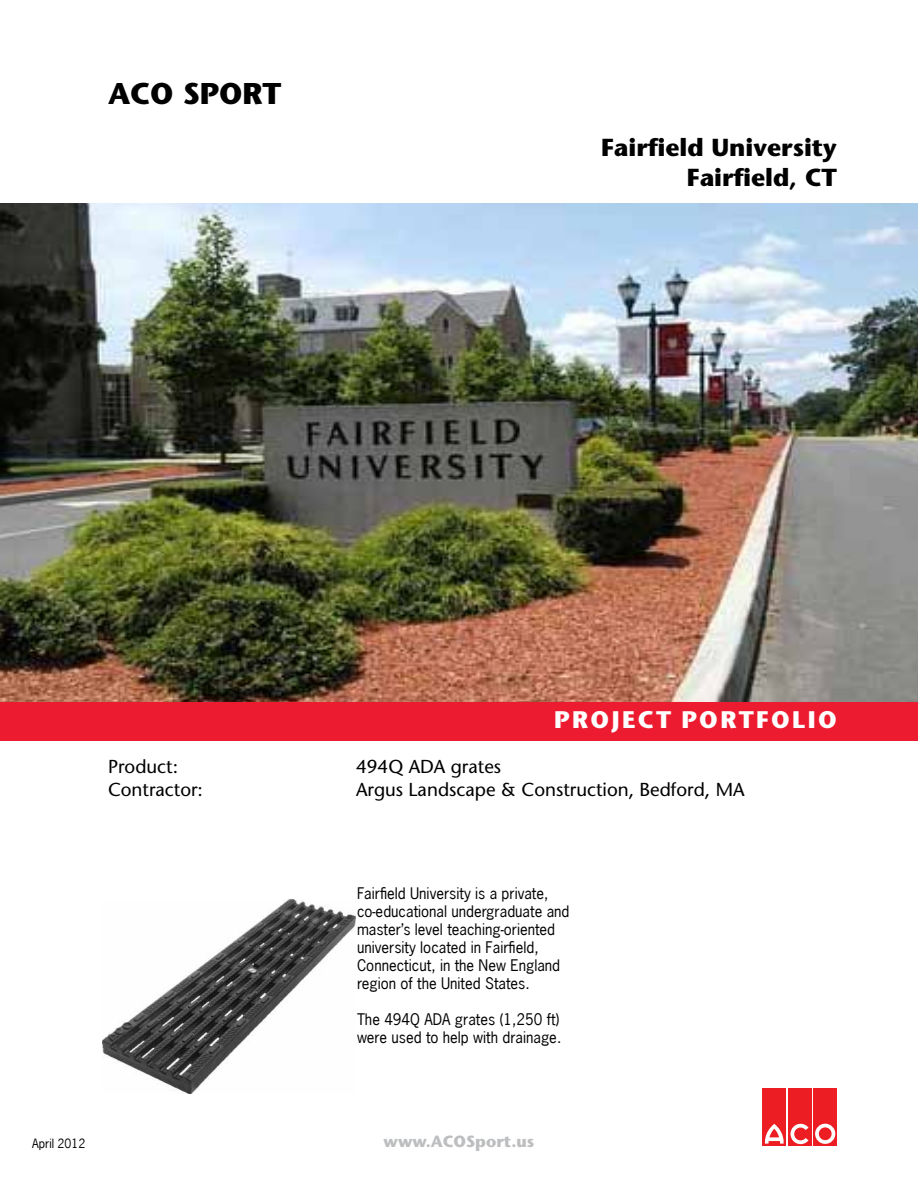
<style>
.page{position:relative;width:918px;height:1188px;background:#fff}
.page>*{position:absolute;margin:0;border:0;box-sizing:border-box;transform-origin:0 0}
.t1{font:700 30px "Stone Sans";color:#000}
.t2{font:700 24.6px/29.5px "Stone Sans";color:#000;text-align:right}
.t3{font:700 24px "Stone Sans";letter-spacing:.1em;color:#fff}
.t4{font:18.75px "Stone Sans";color:#000}
.t5{font:700 16.2px "Stone Sans";color:#bcbec0}
.t6{font:15px/18px "News Gothic";color:#000}
.t7{font:12px "News Gothic";color:#000}
</style>
<div class="page">
<img style="left:0;top:203px;width:918px;height:499px">
<div style="left:1px;top:703px;width:916px;height:37px;background:#ed1b2f"></div>
<div style="left:0;top:702px;width:918px;height:39px;border:2px solid #ed1b2f"></div>
<div style="left:763px;top:1089px;width:23px;height:57px;background:#ed1d24"></div>
<div style="left:788px;top:1089px;width:24px;height:57px;background:#ed1d24"></div>
<div style="left:813px;top:1089px;width:24px;height:57px;background:#ed1d24"></div>
<svg style="left:815px;top:1124px;width:20px;height:20px"></svg>
<svg style="left:764px;top:1124px;width:45px;height:20px"></svg>
<img style="left:102px;top:900px;width:253px;height:193px">
<h1 class="t1" style="left:108px;top:76px;width:175px">ACO SPORT</h1>
<h2 class="t2" style="left:601px;top:133px;width:237px">Fairfield University<br>Fairfield, CT</h2>
<h3 class="t3" style="left:554px;top:706px;width:284px">PROJECT PORTFOLIO</h3>
<p class="t4" style="left:108px;top:755px;width:72px">Product:</p>
<p class="t4" style="left:356px;top:755px;width:147px">494Q ADA grates</p>
<p class="t4" style="left:108px;top:778px;width:97px">Contractor:</p>
<p class="t4" style="left:356px;top:778px;width:390px">Argus Landscape &amp; Construction, Bedford, MA</p>
<p class="t6" style="left:357px;top:885px;width:214px">Fairfield University is a private, co-educational undergraduate and master’s level teaching-oriented university located in Fairfield, Connecticut, in the New England region of the United States.</p>
<p class="t6" style="left:357px;top:1011px;width:206px">The 494Q ADA grates (1,250 ft) were used to help with drainage.</p>
<p class="t7" style="left:32px;top:1136px;width:55px">April 2012</p>
<p class="t5" style="left:384px;top:1132px;width:152px">www.ACOSport.us</p>
</div>
